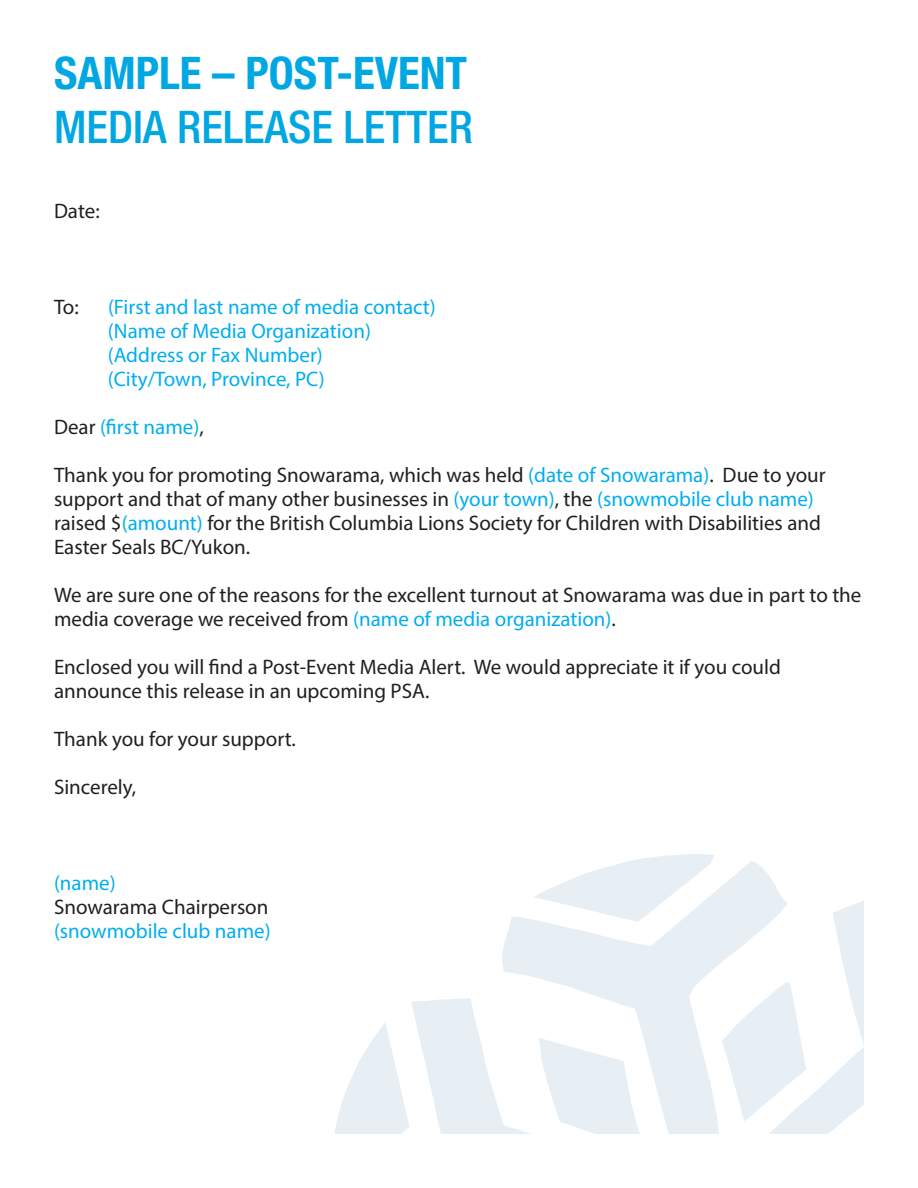
<style>
.page{position:relative;width:918px;height:1188px;background:#fff}
.page>*{position:absolute;margin:0;border:0;box-sizing:border-box;transform-origin:0 0}
.section_subheading{font:500 condensed 45px "Helvetica Neue";color:#00a7e2}
.section_subheading-2{font:700 condensed 45px "Helvetica Neue";color:#00a7e2}
.body_text{font:21px/24px "Myriad Pro";color:#231f20}
.body_text-2{font:21px "Myriad Pro";color:#00aeef}
.s1{color:#231f20}
.s2{color:#00aeef}
</style>
<div class="page">
<svg style="left:632px;top:854px;width:82px;height:7px"></svg>
<svg style="left:502px;top:861px;width:282px;height:273px;fill:#e7eef4"></svg>
<svg style="left:334px;top:998px;width:198px;height:136px"></svg>
<svg style="left:539px;top:1038px;width:101px;height:96px"></svg>
<svg style="left:722px;top:900px;width:142px;height:234px"></svg>
<p class="section_subheading-2" style="left:54px;top:46px;width:415px">SAMPLE – POST-EVENT</p>
<p class="section_subheading" style="left:54px;top:100px;width:420px">MEDIA RELEASE LETTER</p>
<p class="body_text" style="left:54px;top:199px;width:47px">Date:</p>
<p class="body_text" style="left:54px;top:295px;width:26px">To:</p>
<p class="body_text-2" style="left:108px;top:294px;width:329px">(First and last name of media contact)</p>
<p class="body_text-2" style="left:108px;top:318px;width:265px">(Name of Media Organization)</p>
<p class="body_text-2" style="left:108px;top:342px;width:216px">(Address or Fax Number)</p>
<p class="body_text-2" style="left:108px;top:366px;width:218px">(City/Town, Province, PC)</p>
<p class="body_text-2" style="left:54px;top:414px;width:151px"><span class="s1">Dear</span> (first name)<span class="s1">,</span></p>
<p class="body_text" style="left:54px;top:463px;width:773px">Thank you for promoting Snowarama, which was held <span class="s2">(date of Snowarama)</span>. Due to your support and that of many other businesses in <span class="s2">(your town)</span>, the <span class="s2">(snowmobile club name) </span>raised $<span class="s2">(amount)</span> for the British Columbia Lions Society for Children with Disabilities and Easter Seals BC/Yukon.</p>
<p class="body_text" style="left:54px;top:583px;width:809px">We are sure one of the reasons for the excellent turnout at Snowarama was due in part to the media coverage we received from <span class="s2">(name of media organization)</span>.</p>
<p class="body_text" style="left:54px;top:655px;width:728px">Enclosed you will find a Post-Event Media Alert. We would appreciate it if you could announce this release in an upcoming PSA.</p>
<p class="body_text" style="left:54px;top:727px;width:243px">Thank you for your support.</p>
<p class="body_text" style="left:54px;top:775px;width:84px">Sincerely,</p>
<p class="body_text-2" style="left:54px;top:870px;width:63px">(name)</p>
<p class="body_text" style="left:54px;top:895px;width:216px">Snowarama Chairperson</p>
<p class="body_text-2" style="left:54px;top:918px;width:218px">(snowmobile club name)</p>
</div>
